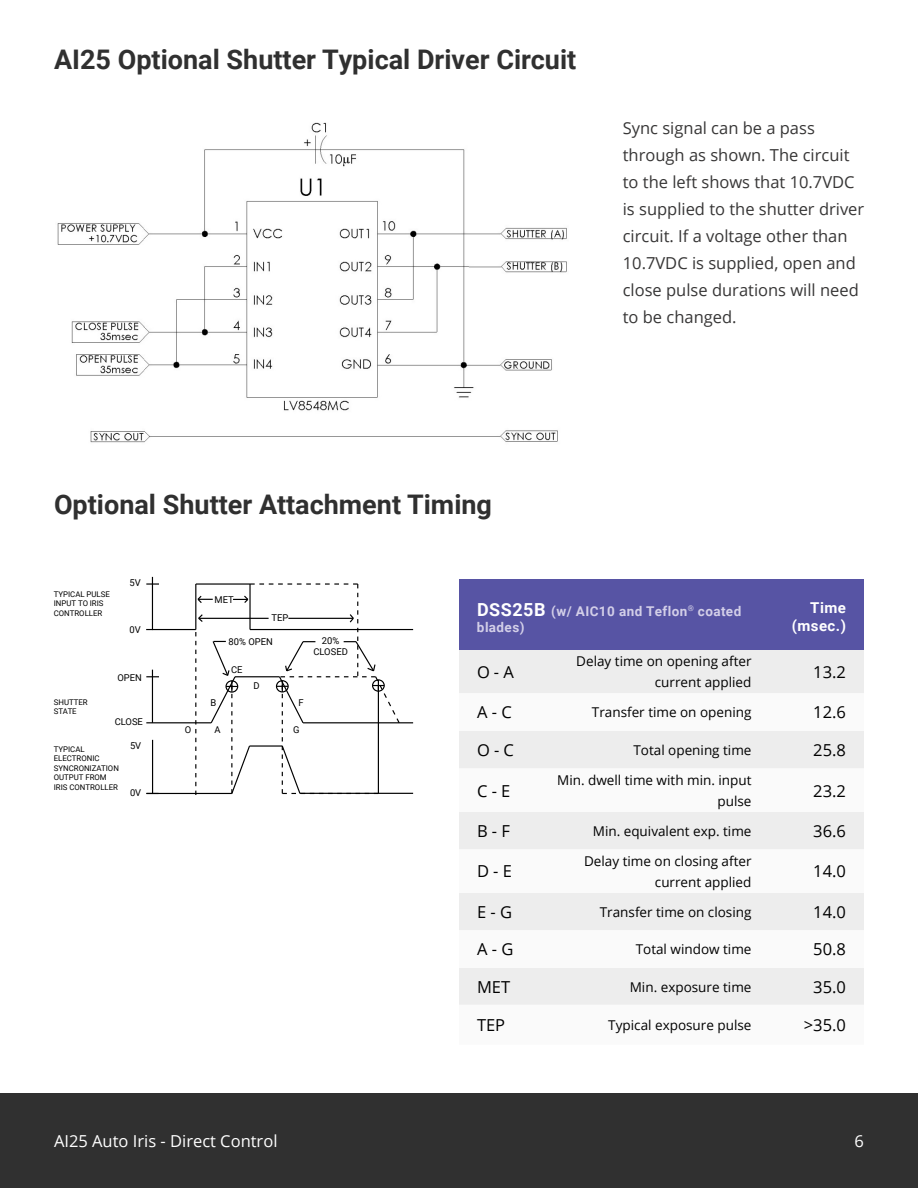
<style>
.page{position:relative;width:918px;height:1188px;background:#fff}
.page>*{position:absolute;margin:0;border:0;box-sizing:border-box;transform-origin:0 0}
.t1{font:700 27px "Roboto";color:#303030}
.t2{font:16.5px/27px "Open Sans";color:#373636}
.t3{font:16.5px "Open Sans";color:#000}
.t4{font:16.5px "Open Sans";color:#fff}
.t5{font:700 15px/18px "Roboto";letter-spacing:.03em;color:#fff;text-align:right}
.t6{font:13.5px/21px "Open Sans";color:#000;text-align:right}
.t7{font:700 13.5px/16.2px "Roboto";letter-spacing:.03em;color:#d3cfe8}
.t8{font:9.45px/11.2px "Roboto";color:#000;text-align:center}
.t9{font:7.8px/9.4px "Roboto";color:#000}
.s1{font-size:18px;color:#fff}
</style>
<div class="page">
<div style="left:459px;top:579px;width:405px;height:71px;background:#5754a4"></div>
<div style="left:459px;top:650px;width:405px;height:43px;background:#ededed"></div>
<svg style="left:459px;top:731px;width:405px;height:274px;fill:#ededed"></svg>
<hr style="left:146px;top:629px;width:50px;height:1px;background:#000">
<hr style="left:250px;top:629px;width:163px;height:1px;background:#000">
<hr style="left:146px;top:722px;width:65px;height:1px;background:#000">
<hr style="left:303px;top:722px;width:110px;height:1px;background:#000">
<hr style="left:152px;top:670px;width:1px;height:53px;background:#000">
<svg style="left:146px;top:676px;width:13px;height:1px"></svg>
<hr style="left:152px;top:577px;width:1px;height:53px;background:#000">
<svg style="left:146px;top:583px;width:13px;height:2px"></svg>
<hr style="left:152px;top:740px;width:1px;height:53px;background:#000">
<hr style="left:146px;top:793px;width:86px;height:1px;background:#000">
<hr style="left:300px;top:793px;width:113px;height:1px;background:#000">
<svg style="left:195px;top:583px;width:206px;height:212px"></svg>
<div style="left:0;top:1094px;width:918px;height:94px;background:#303030"></div>
<img style="left:57px;top:122px;width:510px;height:321px">
<h1 class="t1" style="left:54px;top:40px;width:524px">AI25 Optional Shutter Typical Driver Circuit</h1>
<p class="t2" style="left:623px;top:114px;width:243px">Sync signal can be a pass through as shown. The circuit to the left shows that 10.7VDC is supplied to the shutter driver circuit. If a voltage other than<br>10.7VDC is supplied, open and close pulse durations will need to be changed.</p>
<h1 class="t1" style="left:54px;top:486px;width:440px">Optional Shutter Attachment Timing</h1>
<p class="t9" style="left:54px;top:589px;width:58px">TYPICAL PULSE<br>INPUT TO IRIS<br>CONTROLLER</p>
<p class="t8" style="left:130px;top:577px;width:13px">5V</p>
<p class="t8" style="left:130px;top:624px;width:13px">0V</p>
<p class="t8" style="left:117px;top:672px;width:26px">OPEN</p>
<p class="t9" style="left:54px;top:697px;width:35px">SHUTTER<br>STATE</p>
<p class="t9" style="left:54px;top:744px;width:67px">TYPICAL<br>ELECTRONIC<br>SYNCRONIZATION<br>OUTPUT FROM<br>IRIS CONTROLLER</p>
<p class="t8" style="left:115px;top:716px;width:30px">CLOSE</p>
<p class="t8" style="left:130px;top:740px;width:13px">5V</p>
<p class="t8" style="left:130px;top:787px;width:13px">0V</p>
<p class="t8" style="left:185px;top:724px;width:8px">O</p>
<p class="t8" style="left:215px;top:593px;width:21px">MET</p>
<p class="t8" style="left:229px;top:635px;width:46px">80% OPEN</p>
<p class="t8" style="left:231px;top:664px;width:13px">CE</p>
<p class="t8" style="left:271px;top:612px;width:18px">TEP</p>
<p class="t8" style="left:210px;top:697px;width:7px">B</p>
<p class="t8" style="left:253px;top:680px;width:8px">D</p>
<p class="t8" style="left:298px;top:697px;width:7px">F</p>
<p class="t8" style="left:215px;top:724px;width:8px">A</p>
<p class="t8" style="left:293px;top:724px;width:8px">G</p>
<p class="t8" style="left:313px;top:635px;width:36px">20%<br>CLOSED</p>
<p class="t7" style="left:477px;top:602px;width:266px"><span class="s1">DSS25B</span> (w/ AIC10 and Teflon<sup>®</sup> coated blades)</p>
<p class="t5" style="left:792px;top:599px;width:56px">Time (msec.)</p>
<p class="t3" style="left:477px;top:661px;width:38px">O - A</p>
<p class="t6" style="left:576px;top:651px;width:177px">Delay time on opening after current applied</p>
<p class="t3" style="left:813px;top:661px;width:34px">13.2</p>
<p class="t3" style="left:477px;top:701px;width:36px">A - C</p>
<p class="t6" style="left:592px;top:702px;width:161px">Transfer time on opening</p>
<p class="t3" style="left:813px;top:701px;width:34px">12.6</p>
<p class="t3" style="left:477px;top:739px;width:38px">O - C</p>
<p class="t6" style="left:633px;top:739px;width:120px">Total opening time</p>
<p class="t3" style="left:813px;top:739px;width:34px">25.8</p>
<p class="t3" style="left:477px;top:779px;width:35px">C - E</p>
<p class="t6" style="left:557px;top:769px;width:196px">Min. dwell time with min. input pulse</p>
<p class="t3" style="left:813px;top:779px;width:34px">23.2</p>
<p class="t3" style="left:477px;top:820px;width:35px">B - F</p>
<p class="t6" style="left:593px;top:820px;width:160px">Min. equivalent exp. time</p>
<p class="t3" style="left:813px;top:820px;width:34px">36.6</p>
<p class="t3" style="left:477px;top:860px;width:37px">D - E</p>
<p class="t6" style="left:584px;top:850px;width:169px">Delay time on closing after current applied</p>
<p class="t3" style="left:813px;top:860px;width:34px">14.0</p>
<p class="t3" style="left:477px;top:901px;width:37px">E - G</p>
<p class="t6" style="left:600px;top:901px;width:153px">Transfer time on closing</p>
<p class="t3" style="left:813px;top:901px;width:34px">14.0</p>
<p class="t3" style="left:477px;top:938px;width:38px">A - G</p>
<p class="t6" style="left:636px;top:939px;width:117px">Total window time</p>
<p class="t3" style="left:813px;top:938px;width:34px">50.8</p>
<p class="t3" style="left:477px;top:975px;width:35px">MET</p>
<p class="t6" style="left:630px;top:976px;width:123px">Min. exposure time</p>
<p class="t3" style="left:813px;top:975px;width:34px">35.0</p>
<p class="t3" style="left:477px;top:1014px;width:30px">TEP</p>
<p class="t6" style="left:608px;top:1014px;width:145px">Typical exposure pulse</p>
<p class="t3" style="left:804px;top:1014px;width:44px">&gt;35.0</p>
<p class="t4" style="left:54px;top:1129px;width:225px">AI25 Auto Iris - Direct Control</p>
<p class="t4" style="left:855px;top:1129px;width:11px">6</p>
</div>
